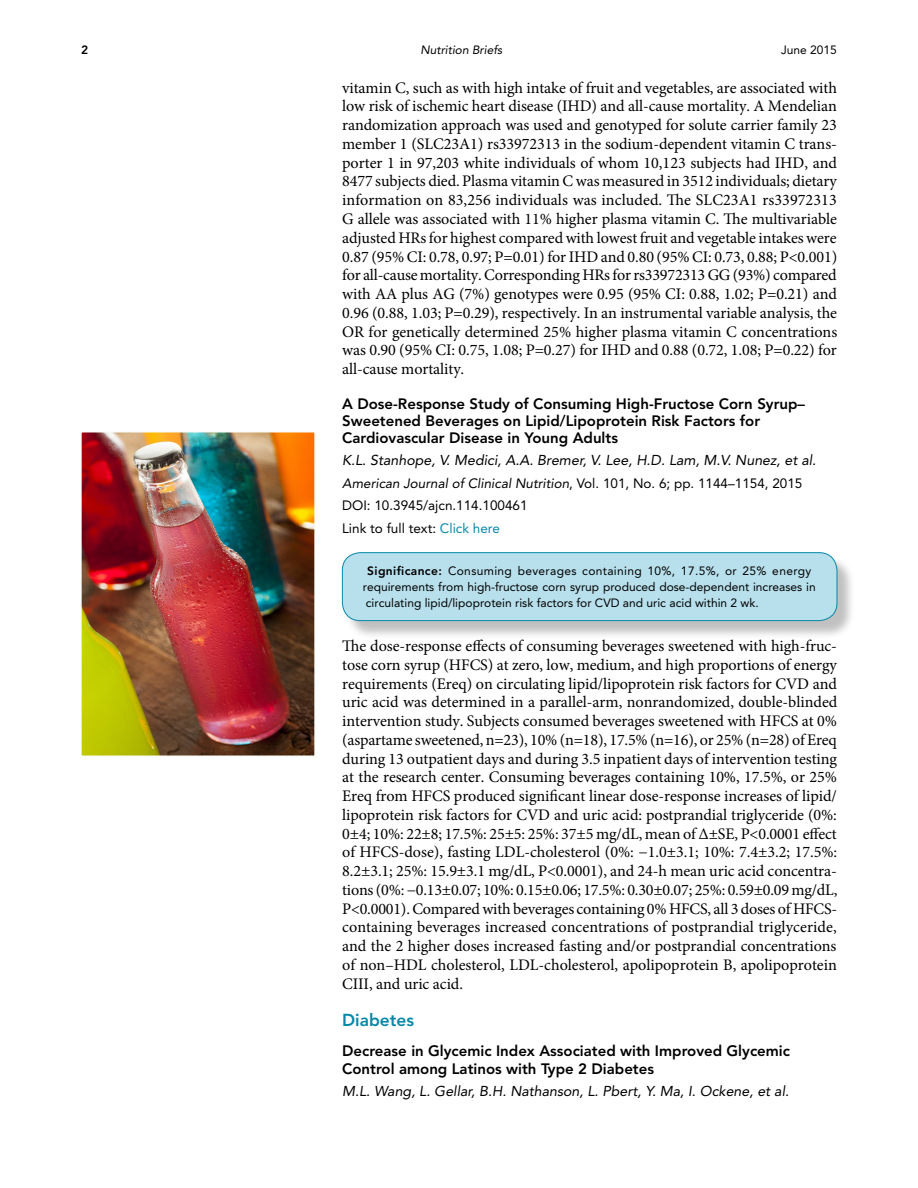
<style>
.page{position:relative;width:918px;height:1188px;background:#fff}
.page>*{position:absolute;margin:0;border:0;box-sizing:border-box;transform-origin:0 0}
.t1{font:800 17.25px "Avenir LT Std";color:#0788a7}
.t2{font:16.2px/18.8px "Minion Pro";letter-spacing:-.005em;color:#000;text-align:justify}
.t3{font:800 15px/17.2px "Avenir LT Std";color:#000}
.t4{font:italic 14.25px "Avenir LT Std";color:#000}
.t5{font:13.5px/22.5px "Avenir LT Std";color:#000}
.t6{font:12px/15.8px "Avenir LT Std";color:#000}
.t7{font:italic 12px "Avenir LT Std";color:#000}
.t8{font:800 12px "Avenir LT Std";color:#000}
.s1{font-style:italic}
.s2{color:#0788a7}
.s3{font-weight:800}
</style>
<div class="page">
<img style="left:83px;top:434px;width:230px;height:320px">
<div style="left:344px;top:555px;width:512px;height:84px;background:#000;opacity:.25"></div>
<div style="left:342px;top:553px;width:495px;height:68px;background:#b8e0ec;border-radius:18px"></div>
<div style="left:342px;top:552px;width:495px;height:69px;border:1px solid #0788a7;border-radius:18px"></div>
<p class="t8" style="left:81px;top:43px;width:9px">2</p>
<p class="t7" style="left:420px;top:43px;width:83px">Nutrition Briefs</p>
<p class="t6" style="left:781px;top:42px;width:57px">June 2015</p>
<p class="t2" style="left:342px;top:78px;width:497px">vitamin C, such as with high intake of fruit and vegetables, are associated with low risk of ischemic heart disease (IHD) and all-cause mortality. A Mendelian randomization approach was used and genotyped for solute carrier family 23 member 1 (SLC23A1) rs33972313 in the sodium-dependent vitamin C trans&shy;porter 1 in 97,203 white individuals of whom 10,123 subjects had IHD, and 8477 subjects died. Plasma vitamin C was measured in 3512 individuals; dietary information on 83,256 individuals was included. The SLC23A1 rs33972313<br>G allele was associated with 11% higher plasma vitamin C. The multivariable adjusted HRs for highest compared with lowest fruit and vegetable intakes were 0.87 (95% CI: 0.78, 0.97; P=0.01) for IHD and 0.80 (95% CI: 0.73, 0.88; P&lt;0.001) for all-cause mortality. Corresponding HRs for rs33972313 GG (93%) compared with AA plus AG (7%) genotypes were 0.95 (95% CI: 0.88, 1.02; P=0.21) and 0.96 (0.88, 1.03; P=0.29), respectively. In an instrumental variable analysis, the OR for genetically determined 25% higher plasma vitamin C concentrations was 0.90 (95% CI: 0.75, 1.08; P=0.27) for IHD and 0.88 (0.72, 1.08; P=0.22) for all-cause mortality.</p>
<p class="t3" style="left:342px;top:395px;width:464px">A Dose-Response Study of Consuming High-Fructose Corn Syrup–<br>Sweetened Beverages on Lipid/Lipoprotein Risk Factors for<br>Cardiovascular Disease in Young Adults</p>
<p class="t4" style="left:342px;top:452px;width:475px">K.L. Stanhope, V. Medici, A.A. Bremer, V. Lee, H.D. Lam, M.V. Nunez, et al.</p>
<p class="t5" style="left:342px;top:472px;width:462px"><span class="s1">American Journal of Clinical Nutrition</span>, Vol. 101, No. 6; pp. 1144–1154, 2015<br>DOI: 10.3945/ajcn.114.100461<br>Link to full text: <span class="s2">Click here</span></p>
<p class="t6" style="left:363px;top:563px;width:455px;text-indent:4px"><span class="s3">Significance:</span> Consuming beverages containing 10%, 17.5%, or 25% energy requirements from high-fructose corn syrup produced dose-dependent increases in circulating lipid/lipoprotein risk factors for CVD and uric acid within 2 wk.</p>
<p class="t2" style="left:342px;top:637px;width:497px">The dose-response effects of consuming beverages sweetened with high-fruc&shy;tose corn syrup (HFCS) at zero, low, medium, and high proportions of energy requirements (Ereq) on circulating lipid/lipoprotein risk factors for CVD and uric acid was determined in a parallel-arm, nonrandomized, double-blinded intervention study. Subjects consumed beverages sweetened with HFCS at 0% (aspartame sweetened, n=23), 10% (n=18), 17.5% (n=16), or 25% (n=28) of Ereq during 13 outpatient days and during 3.5 inpatient days of intervention testing at the research center. Consuming beverages containing 10%, 17.5%, or 25% Ereq from HFCS produced significant linear dose-response increases of lipid/ lipoprotein risk factors for CVD and uric acid: postprandial triglyceride (0%:<br>0±4; 10%: 22±8; 17.5%: 25±5: 25%: 37±5 mg/dL, mean of Δ±SE, P&lt;0.0001 effect of HFCS-dose), fasting LDL-cholesterol (0%: −1.0±3.1; 10%: 7.4±3.2; 17.5%:<br>8.2±3.1; 25%: 15.9±3.1 mg/dL, P&lt;0.0001), and 24-h mean uric acid concentra&shy;tions (0%: −0.13±0.07; 10%: 0.15±0.06; 17.5%: 0.30±0.07; 25%: 0.59±0.09 mg/dL, P&lt;0.0001). Compared with beverages containing 0% HFCS, all 3 doses of HFCS&shy;containing beverages increased concentrations of postprandial triglyceride, and the 2 higher doses increased fasting and/or postprandial concentrations of non–HDL cholesterol, LDL-cholesterol, apolipoprotein B, apolipoprotein CIII, and uric acid.</p>
<p class="t1" style="left:342px;top:1010px;width:73px">Diabetes</p>
<p class="t3" style="left:342px;top:1043px;width:449px">Decrease in Glycemic Index Associated with Improved Glycemic<br>Control among Latinos with Type 2 Diabetes</p>
<p class="t4" style="left:342px;top:1082px;width:448px">M.L. Wang, L. Gellar, B.H. Nathanson, L. Pbert, Y. Ma, I. Ockene, et al.</p>
</div>
